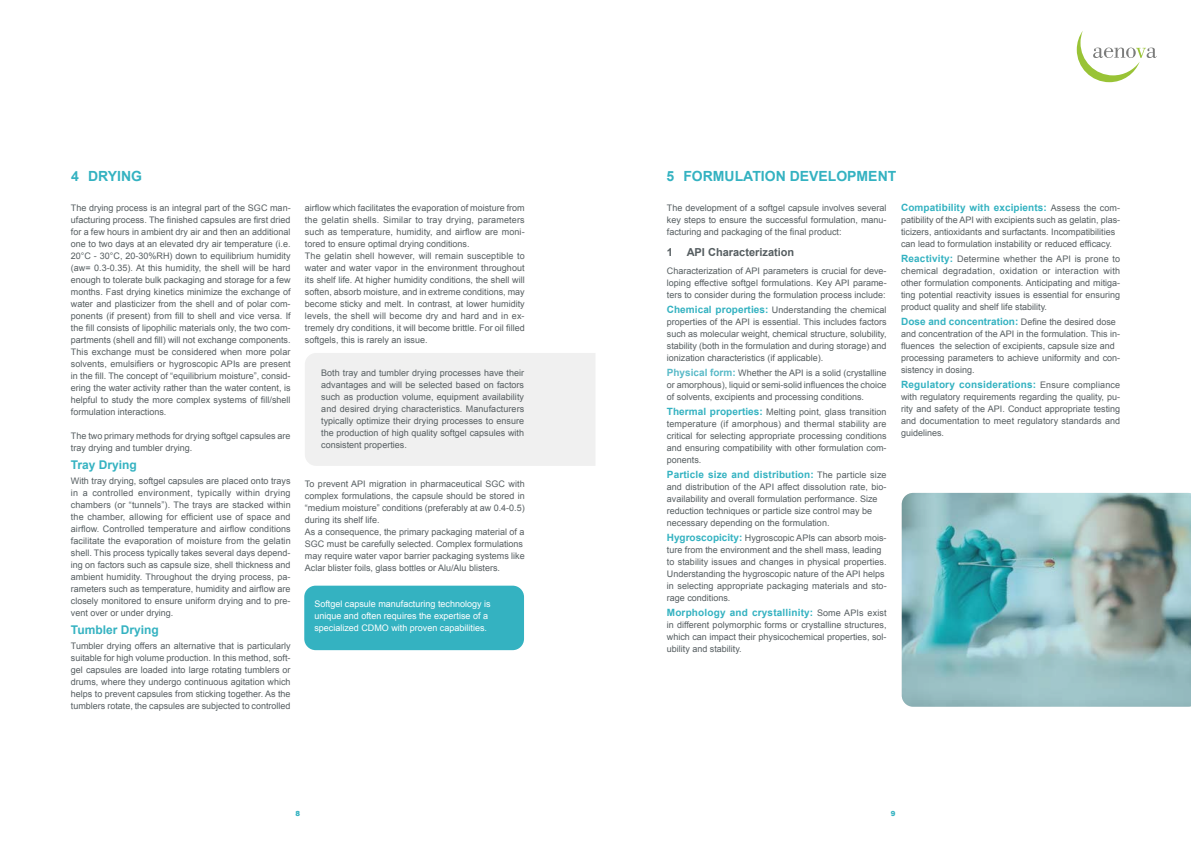
<style>
.page{position:relative;width:1191px;height:842px;background:#fff}
.page>*{position:absolute;margin:0;border:0;box-sizing:border-box;transform-origin:0 0}
.t1{font:700 14px "Arial";color:#34b2c1}
.t2{font:700 12px "Arial";color:#34b2c1}
.t3{font:700 11px "Arial";color:#565e61}
.t4{font:700 10px "Arial";letter-spacing:.015em;color:#34b2c1}
.t5{font:9px/12px "Arial";color:#565e61;text-align:justify}
.t6{font:9px/12px "Arial";color:#fff}
.t7{font:900 7px "Arial";color:#34b2c1}
.s1{font-weight:700;font-size:10px;color:#34b2c1}
.s2{font-weight:700;font-size:10px;color:#59bac8}
.s3{font-weight:400;font-size:9px;color:#565e61}
</style>
<div class="page">
<svg style="left:1076px;top:31px;width:80px;height:51px"></svg>
<img style="left:901px;top:493px;width:290px;height:214px">
<div style="left:304px;top:586px;width:220px;height:64px;background:#34b2c1;border-radius:11px"></div>
<div style="left:305px;top:353px;width:290px;height:113px;background:#f0f0f0"></div>
<h1 class="t1" style="left:71px;top:166px;width:72px">4 DRYING</h1>
<h1 class="t1" style="left:666px;top:166px;width:231px">5 FORMULATION DEVELOPMENT</h1>
<p class="t5" style="left:71px;top:201px;width:221px">The drying process is an integral part of the SGC man&shy;ufacturing process. The finished capsules are first dried for a few hours in ambient dry air and then an additional one to two days at an elevated dry air temperature (i.e.<br>20°C - 30°C, 20-30%RH) down to equilibrium humidity (aw= 0.3-0.35). At this humidity, the shell will be hard enough to tolerate bulk packaging and storage for a few months. Fast drying kinetics minimize the exchange of water and plasticizer from the shell and of polar com&shy;ponents (if present) from fill to shell and vice versa. If the fill consists of lipophilic materials only, the two com&shy;partments (shell and fill) will not exchange components.<br>This exchange must be considered when more polar solvents, emulsifiers or hygroscopic APIs are present in the fill. The concept of “equilibrium moisture”, consid&shy;ering the water activity rather than the water content, is helpful to study the more complex systems of fill/shell formulation interactions.</p>
<p class="t5" style="left:71px;top:429px;width:221px">The two primary methods for drying softgel capsules are tray drying and tumbler drying.</p>
<h2 class="t2" style="left:71px;top:456px;width:68px">Tray Drying</h2>
<p class="t5" style="left:71px;top:474px;width:221px">With tray drying, softgel capsules are placed onto trays in a controlled environment, typically within drying chambers (or “tunnels”). The trays are stacked within the chamber, allowing for efficient use of space and airflow. Controlled temperature and airflow conditions facilitate the evaporation of moisture from the gelatin shell. This process typically takes several days depend&shy;ing on factors such as capsule size, shell thickness and ambient humidity. Throughout the drying process, pa&shy;rameters such as temperature, humidity and airflow are closely monitored to ensure uniform drying and to pre&shy;vent over or under drying.</p>
<h2 class="t2" style="left:71px;top:621px;width:89px">Tumbler Drying</h2>
<p class="t5" style="left:71px;top:639px;width:221px">Tumbler drying offers an alternative that is particularly suitable for high volume production. In this method, soft&shy;gel capsules are loaded into large rotating tumblers or drums, where they undergo continuous agitation which helps to prevent capsules from sticking together. As the tumblers rotate, the capsules are subjected to controlled</p>
<p class="t5" style="left:305px;top:201px;width:221px;text-align:left">airflow which facilitates the evaporation of moisture from the gelatin shells. Similar to tray drying, parameters such as temperature, humidity, and airflow are moni&shy;tored to ensure optimal drying conditions.<br>The gelatin shell however, will remain susceptible to water and water vapor in the environment throughout its shelf life. At higher humidity conditions, the shell will soften, absorb moisture, and in extreme conditions, may become sticky and melt. In contrast, at lower humidity levels, the shell will become dry and hard and in ex&shy;tremely dry conditions, it will become brittle. For oil filled softgels, this is rarely an issue.</p>
<p class="t5" style="left:321px;top:366px;width:204px">Both tray and tumbler drying processes have their advantages and will be selected based on factors such as production volume, equipment availability and desired drying characteristics. Manufacturers typically optimize their drying processes to ensure the production of high quality softgel capsules with consistent properties.</p>
<p class="t5" style="left:305px;top:477px;width:221px;text-align:left">To prevent API migration in pharmaceutical SGC with complex formulations, the capsule should be stored in “medium moisture” conditions (preferably at aw 0.4-0.5) during its shelf life.<br>As a consequence, the primary packaging material of a SGC must be carefully selected. Complex formulations may require water vapor barrier packaging systems like Aclar blister foils, glass bottles or Alu/Alu blisters.</p>
<p class="t6" style="left:314px;top:597px;width:178px">Softgel capsule manufacturing technology is unique and often requires the expertise of a specialized CDMO with proven capabilities.</p>
<p class="t5" style="left:667px;top:201px;width:221px">The development of a softgel capsule involves several key steps to ensure the successful formulation, manu&shy;facturing and packaging of the final product:</p>
<p class="t3" style="left:667px;top:244px;width:129px">1 API Characterization</p>
<p class="t5" style="left:667px;top:264px;width:221px">Characterization of API parameters is crucial for deve&shy;loping effective softgel formulations. Key API parame&shy;ters to consider during the formulation process include:</p>
<p class="t5" style="left:667px;top:303px;width:221px"><span class="s1">Chemical properties:</span> Understanding the chemical properties of the API is essential. This includes factors such as molecular weight, chemical structure, solubility, stability (both in the formulation and during storage) and ionization characteristics (if applicable).</p>
<p class="t5" style="left:667px;top:366px;width:221px"><span class="s2">Physical form:</span> Whether the API is a solid (crystalline or amorphous), liquid or semi-solid influences the choice of solvents, excipients and processing conditions.</p>
<p class="t5" style="left:667px;top:405px;width:221px"><span class="s1">Thermal properties:</span> Melting point, glass transition temperature (if amorphous) and thermal stability are critical for selecting appropriate processing conditions and ensuring compatibility with other formulation com&shy;ponents.</p>
<p class="t4" style="left:667px;top:467px;width:221px">Particle size and distribution: <span class="s3">The particle size</span></p>
<p class="t5" style="left:667px;top:480px;width:221px;text-align:left">and distribution of the API affect dissolution rate, bio&shy;availability and overall formulation performance. Size reduction techniques or particle size control may be necessary depending on the formulation.</p>
<p class="t5" style="left:667px;top:531px;width:221px;text-align:left"><span class="s1">Hygroscopicity:</span> Hygroscopic APIs can absorb mois&shy;ture from the environment and the shell mass, leading to stability issues and changes in physical properties.<br>Understanding the hygroscopic nature of the API helps in selecting appropriate packaging materials and sto&shy;rage conditions.</p>
<p class="t4" style="left:667px;top:605px;width:221px">Morphology and crystallinity: <span class="s3">Some APIs exist</span></p>
<p class="t5" style="left:667px;top:618px;width:221px">in different polymorphic forms or crystalline structures, which can impact their physicochemical properties, sol&shy;ubility and stability.</p>
<p class="t4" style="left:901px;top:200px;width:221px">Compatibility with excipients: <span class="s3">Assess the com-</span></p>
<p class="t5" style="left:901px;top:213px;width:221px;text-align:left">patibility of the API with excipients such as gelatin, plas&shy;ticizers, antioxidants and surfactants. Incompatibilities can lead to formulation instability or reduced efficacy.</p>
<p class="t5" style="left:901px;top:252px;width:220px"><span class="s1">Reactivity:</span> Determine whether the API is prone to chemical degradation, oxidation or interaction with other formulation components. Anticipating and mitiga&shy;ting potential reactivity issues is essential for ensuring product quality and shelf life stability.</p>
<p class="t4" style="left:901px;top:314px;width:216px">Dose and concentration: <span class="s3">Define the desired dose</span></p>
<p class="t5" style="left:901px;top:327px;width:220px;text-align:left">and concentration of the API in the formulation. This in&shy;fluences the selection of excipients, capsule size and processing parameters to achieve uniformity and con&shy;sistency in dosing.</p>
<p class="t4" style="left:901px;top:377px;width:221px">Regulatory considerations: <span class="s3">Ensure compliance</span></p>
<p class="t5" style="left:901px;top:390px;width:221px">with regulatory requirements regarding the quality, pu&shy;rity and safety of the API. Conduct appropriate testing and documentation to meet regulatory standards and guidelines.</p>
<p class="t7" style="left:295px;top:808px;width:6px">8</p>
<p class="t7" style="left:891px;top:808px;width:6px">9</p>
</div>
